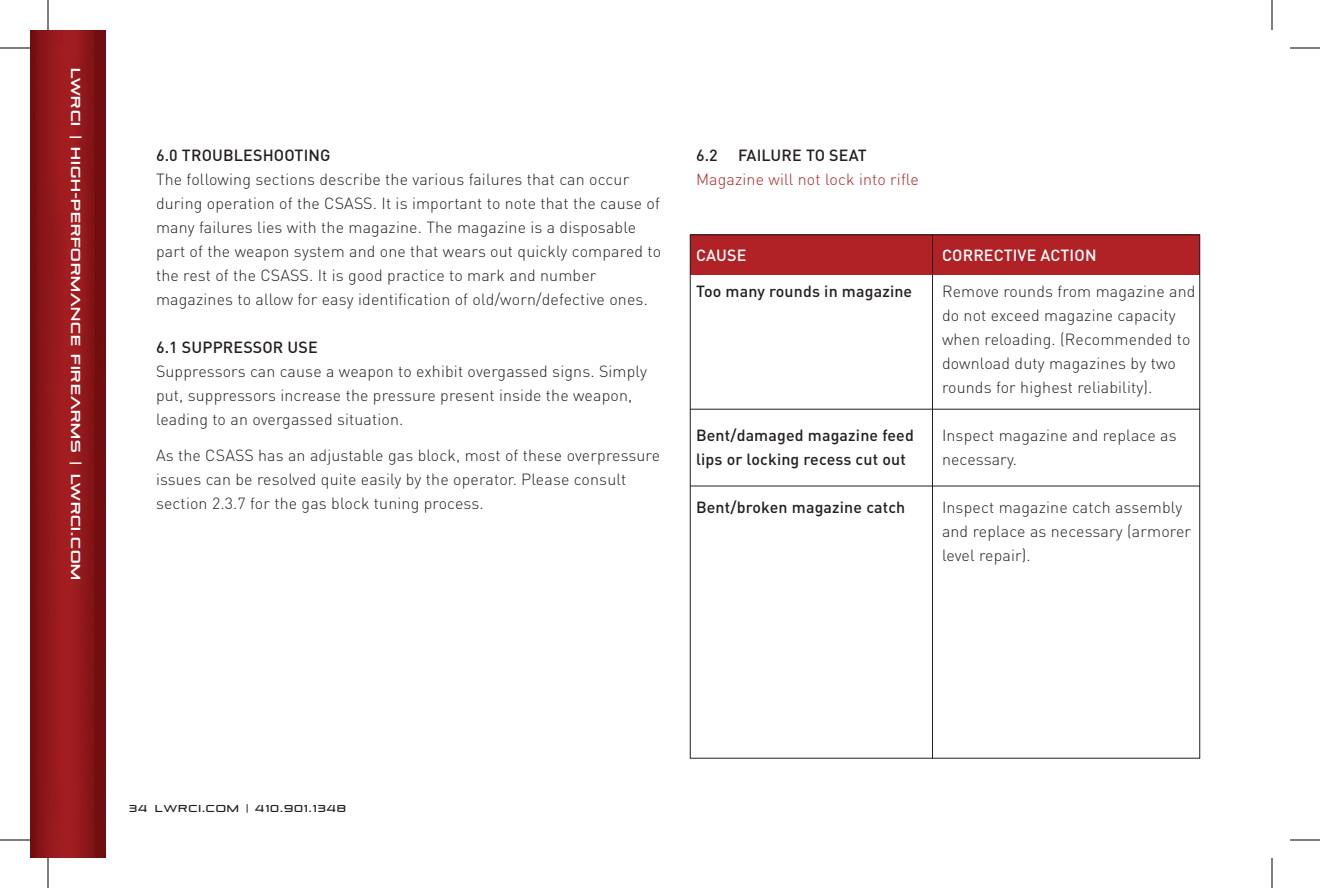
<style>
.page{position:relative;width:1320px;height:888px;background:#fff}
.page>*{position:absolute;margin:0;border:0;box-sizing:border-box;transform-origin:0 0}
.t1{font:300 16px/24px "DIN";letter-spacing:.01em;color:#231f20}
.t2{font:500 16px "DIN";letter-spacing:.01em;color:#231f20}
.t3{font:300 16px "DIN";letter-spacing:.01em;color:#b02225}
.t4{font:500 16px "DIN";letter-spacing:.01em;color:#fff}
.t5{font:700 13px "Pirulen Rg";letter-spacing:.075em;color:#fff}
.t6{font:10px "Pirulen";letter-spacing:.1em;color:#231f20}
</style>
<div class="page">
<img style="left:30px;top:30px;width:76px;height:828px">
<div style="left:690px;top:235px;width:510px;height:40px;background:#b02225"></div>
<hr style="left:690px;top:409px;width:510px;height:1px;background:#231f20">
<hr style="left:690px;top:486px;width:510px;height:1px;background:#231f20">
<hr style="left:932px;top:234px;width:1px;height:525px;background:#231f20">
<hr style="left:0;top:48px;width:30px;height:1px;background:#000">
<hr style="left:1290px;top:48px;width:30px;height:1px;background:#000">
<hr style="left:0;top:840px;width:30px;height:1px;background:#000">
<hr style="left:1290px;top:840px;width:30px;height:1px;background:#000">
<hr style="left:48px;top:0;width:1px;height:30px;background:#000">
<hr style="left:48px;top:858px;width:1px;height:30px;background:#000">
<hr style="left:1272px;top:0;width:1px;height:30px;background:#000">
<hr style="left:1272px;top:858px;width:1px;height:30px;background:#000">
<p class="t5" style="left:84px;top:68px;width:513px;rotate:90deg">LWRCI | high-performance firearms | LwRci.com</p>
<p class="t2" style="left:156px;top:145px;width:176px">6.0 TROUBLESHOOTING</p>
<p class="t1" style="left:156px;top:168px;width:507px">The following sections describe the various failures that can occur during operation of the CSASS. It is important to note that the cause of many failures lies with the magazine. The magazine is a disposable part of the weapon system and one that wears out quickly compared to the rest of the CSASS. It is good practice to mark and number magazines to allow for easy identification of old/worn/defective ones.</p>
<p class="t2" style="left:156px;top:337px;width:163px">6.1 SUPPRESSOR USE</p>
<p class="t1" style="left:156px;top:360px;width:492px">Suppressors can cause a weapon to exhibit overgassed signs. Simply put, suppressors increase the pressure present inside the weapon, leading to an overgassed situation.</p>
<p class="t1" style="left:156px;top:444px;width:506px">As the CSASS has an adjustable gas block, most of these overpressure issues can be resolved quite easily by the operator. Please consult section 2.3.7 for the gas block tuning process.</p>
<p class="t2" style="left:696px;top:145px;width:23px">6.2</p>
<p class="t2" style="left:738px;top:145px;width:130px">FAILURE TO SEAT</p>
<p class="t3" style="left:696px;top:170px;width:224px">Magazine will not lock into rifle</p>
<p class="t4" style="left:696px;top:245px;width:52px">CAUSE</p>
<p class="t4" style="left:942px;top:245px;width:156px">CORRECTIVE ACTION</p>
<p class="t2" style="left:696px;top:281px;width:218px">Too many rounds in magazine</p>
<p class="t1" style="left:942px;top:280px;width:255px">Remove rounds from magazine and do not exceed magazine capacity when reloading. (Recommended to download duty magazines by two rounds for highest reliability).</p>
<p class="t2" style="left:696px;top:425px;width:219px">Bent/damaged magazine feed</p>
<p class="t1" style="left:942px;top:424px;width:236px">Inspect magazine and replace as</p>
<p class="t2" style="left:696px;top:449px;width:211px">lips or locking recess cut out</p>
<p class="t1" style="left:942px;top:448px;width:77px">necessary.</p>
<p class="t2" style="left:696px;top:497px;width:211px">Bent/broken magazine catch</p>
<p class="t1" style="left:942px;top:496px;width:251px">Inspect magazine catch assembly and replace as necessary (armorer level repair).</p>
<p class="t6" style="left:129px;top:803px;width:219px">34 LWRCI.COM | 410.901.1348</p>
</div>
